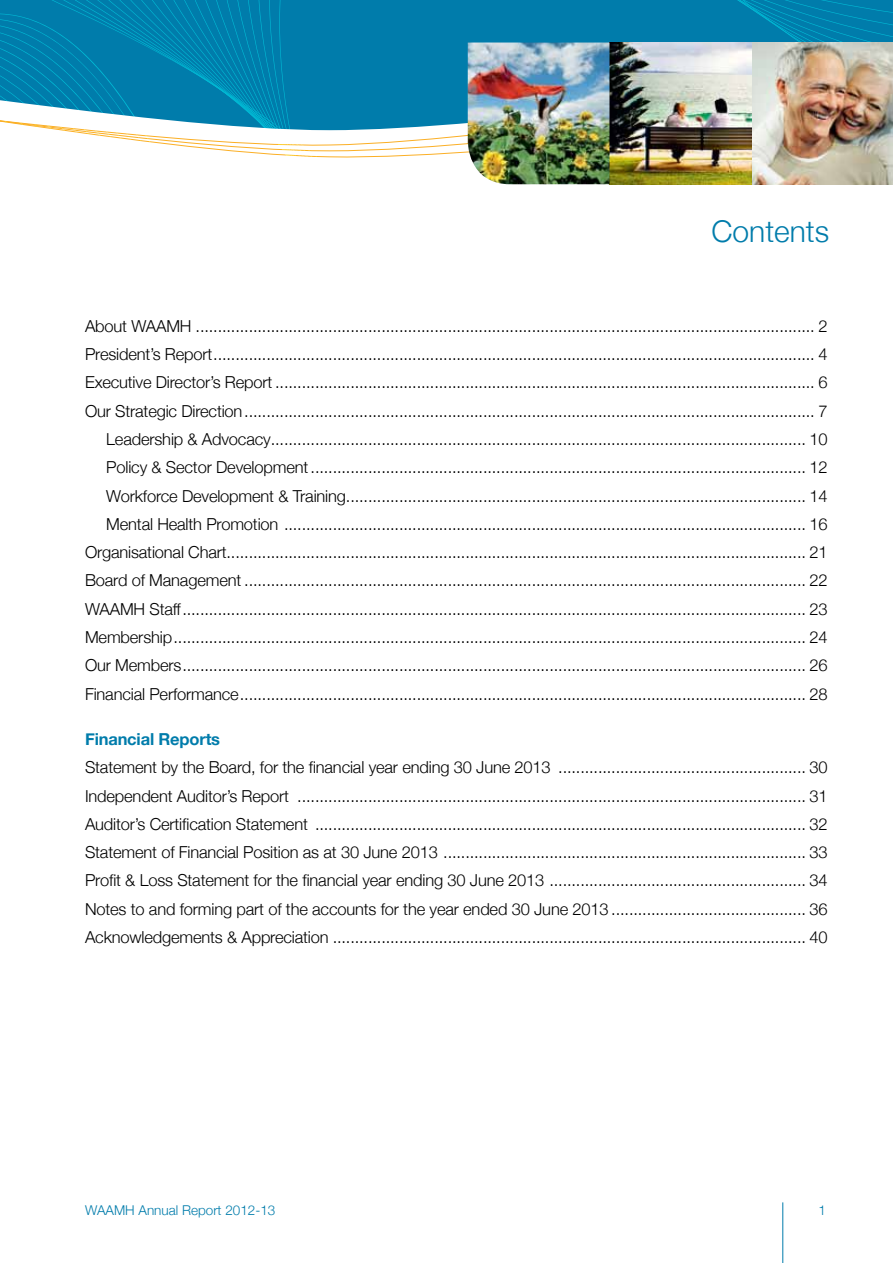
<style>
.page{position:relative;width:893px;height:1263px;background:#fff}
.page>*{position:absolute;margin:0;border:0;box-sizing:border-box;transform-origin:0 0}
.t1{font:300 30px "Helvetica Neue";color:#007cab}
.t2{font:300 16.5px/28.3px "Helvetica Neue";letter-spacing:-.01em;color:#000;text-align:right}
.t3{font:700 16.5px "Helvetica Neue";letter-spacing:-.01em;color:#007cab}
.t4{font:300 13.5px "Helvetica Neue";color:#007cab}
</style>
<div class="page">
<svg style="left:196px;top:0;width:697px;height:185px;fill:#007cab"></svg>
<svg style="left:186px;top:0;width:10px;height:148px"></svg>
<hr style="left:782px;top:1202px;width:1px;height:61px;background:#007cab">
<img style="left:468px;top:43px;width:425px;height:141px">
<svg style="left:0;top:0;width:186px;height:147px"></svg>
<h1 class="t1" style="left:711px;top:207px;width:119px">Contents</h1>
<p class="t2" style="left:85px;top:311px;width:744px">About WAAMH ............................................................................................................................................ 2<br>President’s Report........................................................................................................................................ 4<br>Executive Director’s Report .......................................................................................................................... 6<br>Our Strategic Direction................................................................................................................................. 7<br>Leadership &amp; Advocacy......................................................................................................................... 10<br>Policy &amp; Sector Development................................................................................................................ 12<br>Workforce Development &amp; Training........................................................................................................ 14<br>Mental Health Promotion ...................................................................................................................... 16<br>Organisational Chart................................................................................................................................... 21<br>Board of Management ............................................................................................................................... 22<br>WAAMH Staff............................................................................................................................................. 23<br>Membership............................................................................................................................................... 24<br>Our Members............................................................................................................................................. 26<br>Financial Performance................................................................................................................................ 28</p>
<p class="t3" style="left:85px;top:724px;width:137px">Financial Reports</p>
<p class="t2" style="left:85px;top:752px;width:744px;text-align:justify">Statement by the Board, for the financial year ending 30 June 2013 ........................................................ 30<br>Independent Auditor’s Report ................................................................................................................... 31<br>Auditor’s Certification Statement ............................................................................................................... 32<br>Statement of Financial Position as at 30 June 2013 .................................................................................. 33<br>Profit &amp; Loss Statement for the financial year ending 30 June 2013 .......................................................... 34<br>Notes to and forming part of the accounts for the year ended 30 June 2013 ............................................ 36<br>Acknowledgements &amp; Appreciation ........................................................................................................... 40</p>
<p class="t4" style="left:85px;top:1200px;width:192px">WAAMH Annual Report 2012-13</p>
<p class="t4" style="left:819px;top:1200px;width:9px">1</p>
</div>
